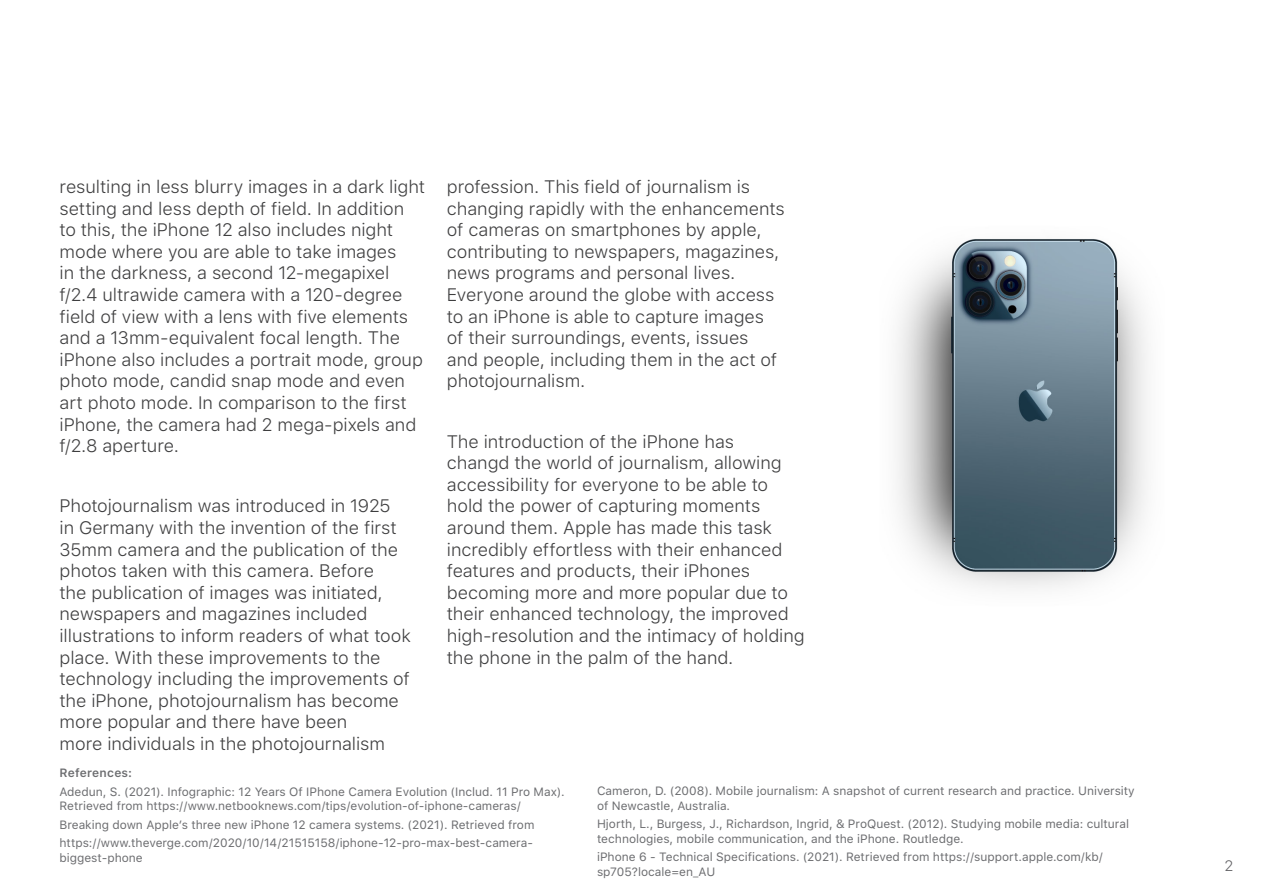
<style>
.page{position:relative;width:1263px;height:893px;background:#fff}
.page>*{position:absolute;margin:0;border:0;box-sizing:border-box;transform-origin:0 0}
.Article_-_body_text{font:300 18px/21.6px "SFUI Text";letter-spacing:-.005em;color:#3e3e3f}
.Page_numbers{font:300 15px "SFUI Text";color:#636366}
.References_-_text{font:12px/14.4px "SFUI Text";color:#6c6d70}
.References_-_title{font:600 12px "SFUI Text";letter-spacing:.015em;color:#6c6d70}
</style>
<div class="page">
<img style="left:897px;top:239px;width:250px;height:350px">
<p class="Article_-_body_text" style="left:60px;top:176px;width:367px">resulting in less blurry images in a dark light setting and less depth of field. In addition to this, the iPhone 12 also includes night mode where you are able to take images<br>in the darkness, a second 12-megapixel f/2.4 ultrawide camera with a 120-degree field of view with a lens with five elements and a 13mm-equivalent focal length. The iPhone also includes a portrait mode, group photo mode, candid snap mode and even art photo mode. In comparison to the first iPhone, the camera had 2 mega-pixels and f/2.8 aperture.</p>
<p class="Article_-_body_text" style="left:60px;top:496px;width:353px">Photojournalism was introduced in 1925<br>in Germany with the invention of the first 35mm camera and the publication of the photos taken with this camera. Before<br>the publication of images was initiated, newspapers and magazines included illustrations to inform readers of what took place. With these improvements to the technology including the improvements of the iPhone, photojournalism has become more popular and there have been<br>more individuals in the photojournalism</p>
<p class="Article_-_body_text" style="left:447px;top:176px;width:339px">profession. This field of journalism is changing rapidly with the enhancements of cameras on smartphones by apple, contributing to newspapers, magazines, news programs and personal lives.<br>Everyone around the globe with access to an iPhone is able to capture images of their surroundings, events, issues<br>and people, including them in the act of photojournalism.</p>
<p class="Article_-_body_text" style="left:447px;top:431px;width:359px">The introduction of the iPhone has<br>changd the world of journalism, allowing accessibility for everyone to be able to hold the power of capturing moments around them. Apple has made this task incredibly effortless with their enhanced features and products, their iPhones becoming more and more popular due to their enhanced technology, the improved high-resolution and the intimacy of holding the phone in the palm of the hand.</p>
<p class="References_-_title" style="left:60px;top:764px;width:74px">References:</p>
<p class="References_-_text" style="left:60px;top:784px;width:507px">Adedun, S. (2021). Infographic: 12 Years Of IPhone Camera Evolution (Includ. 11 Pro Max).<br>Retrieved from https://www.netbooknews.com/tips/evolution-of-iphone-cameras/</p>
<p class="References_-_text" style="left:60px;top:817px;width:476px">Breaking down Apple’s three new iPhone 12 camera systems. (2021). Retrieved from</p>
<p class="References_-_text" style="left:60px;top:836px;width:475px">https://www.theverge.com/2020/10/14/21515158/iphone-12-pro-max-best-camera&shy;biggest-phone</p>
<p class="References_-_text" style="left:597px;top:784px;width:539px">Cameron, D. (2008). Mobile journalism: A snapshot of current research and practice. University of Newcastle, Australia.</p>
<p class="References_-_text" style="left:597px;top:817px;width:533px">Hjorth, L., Burgess, J., Richardson, Ingrid, &amp; ProQuest. (2012). Studying mobile media: cultural technologies, mobile communication, and the iPhone. Routledge.</p>
<p class="References_-_text" style="left:597px;top:850px;width:507px">iPhone 6 - Technical Specifications. (2021). Retrieved from https://support.apple.com/kb/ sp705?locale=en_AU</p>
<p class="Page_numbers" style="left:1224px;top:855px;width:10px">2</p>
</div>
